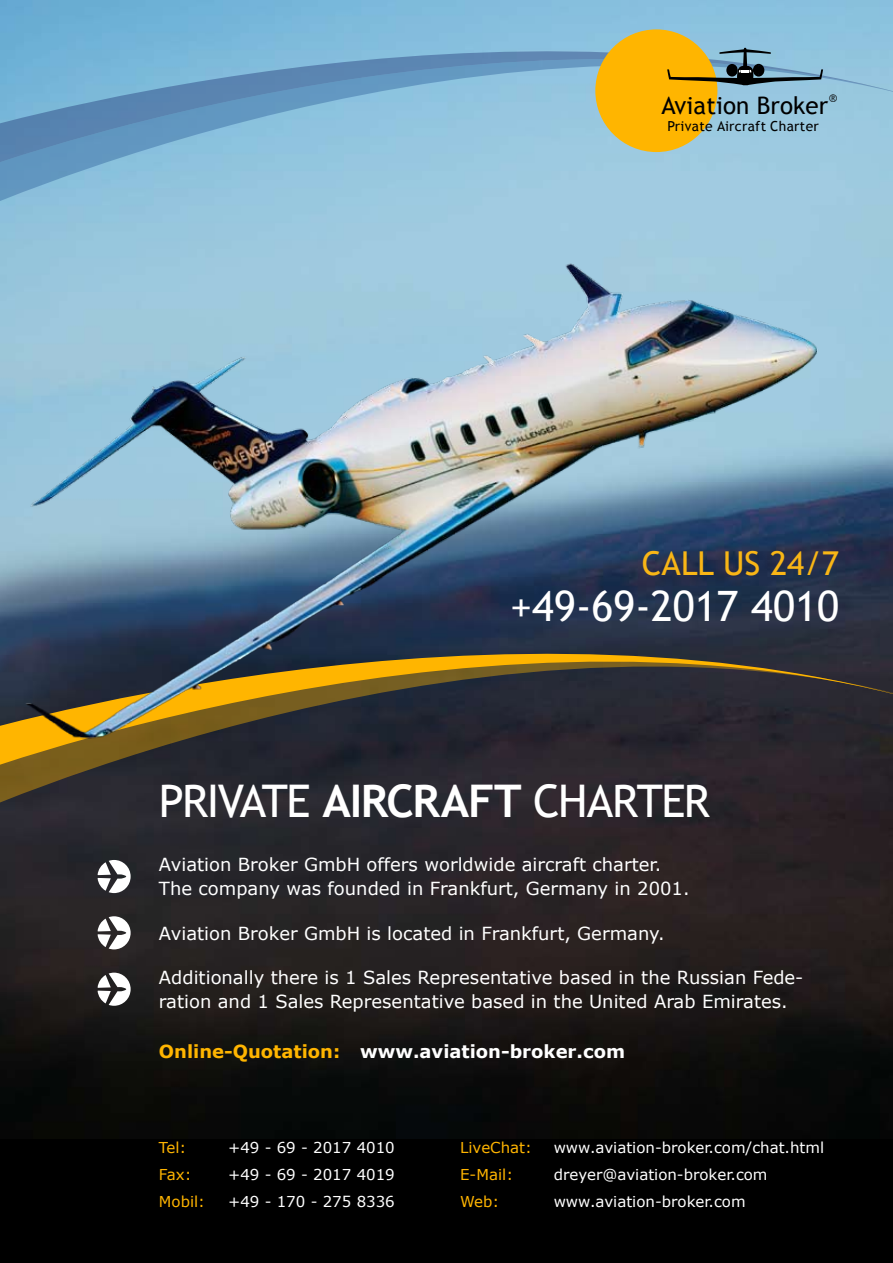
<style>
.page{position:relative;width:893px;height:1263px;background:#fff}
.page>*{position:absolute;margin:0;border:0;box-sizing:border-box;transform-origin:0 0}
.t1{font:45px "Trebuchet MS";letter-spacing:-.035em;color:#fff}
.t2{font:41.85px "Trebuchet MS";color:#fff}
.t3{font:32.85px "Trebuchet MS";color:#f9b616}
.t4{font:24.15px "Trebuchet MS";letter-spacing:.005em;color:#000}
.t5{font:18px/24px "Verdana";color:#fff}
.t6{font:700 18px "Verdana";color:#fff}
.t7{font:15px/27px "Verdana";color:#fff;text-align:justify}
.t8{font:15px/27px "Verdana";color:#ffb500}
.t9{font:13.8px "Trebuchet MS";letter-spacing:.02em;color:#000}
.t10{font:11.55px "Trebuchet MS";color:#000}
.s1{font-weight:700}
.s2{color:#ffb500}
</style>
<div class="page">
<div style="left:0;top:645px;width:893px;height:618px;background:#000"></div>
<img style="left:0;top:11px;width:893px;height:1127px">
<svg style="left:0;top:180px;width:893px;height:42px;background:#99c7de"></svg>
<svg style="left:98px;top:860px;width:33px;height:33px"></svg>
<svg style="left:98px;top:916px;width:33px;height:33px"></svg>
<svg style="left:98px;top:973px;width:33px;height:33px"></svg>
<svg style="left:0;top:50px;width:893px;height:130px;background:#84b6d4"></svg>
<div style="left:595px;top:29px;width:122px;height:123px;background:#ffb500;border-radius:50%"></div>
<svg style="left:667px;top:48px;width:156px;height:37px"></svg>
<svg style="left:0;top:0;width:893px;height:11px;background:#7cb8da"></svg>
<svg style="left:0;top:782px;width:893px;height:42px;background:#2b272d"></svg>
<svg style="left:0;top:566px;width:893px;height:216px;background:#323136"></svg>
<img style="left:13px;top:222px;width:816px;height:549px">
<h3 class="t4" style="left:661px;top:91px;width:168px">aviation Broker</h3>
<p class="t10" style="left:829px;top:91px;width:10px">®</p>
<p class="t9" style="left:668px;top:118px;width:153px">Private aircraft Charter</p>
<h3 class="t3" style="left:642px;top:544px;width:199px">call us 24/7</h3>
<h2 class="t2" style="left:510px;top:582px;width:330px">+49-69-2017 4010</h2>
<h1 class="t1" style="left:159px;top:774px;width:552px">Private <span class="s1">AIRCRAFT</span> Charter</h1>
<p class="t5" style="left:159px;top:853px;width:532px">Aviation Broker GmbH offers worldwide aircraft charter.<br>The company was founded in Frankfurt, Germany in 2001.</p>
<p class="t5" style="left:159px;top:921px;width:507px">Aviation Broker GmbH is located in Frankfurt, Germany.</p>
<p class="t5" style="left:159px;top:966px;width:646px">Additionally there is 1 Sales Representative based in the Russian Fede&shy;ration and 1 Sales Representative based in the United Arab Emirates.</p>
<p class="t6" style="left:159px;top:1040px;width:468px"><span class="s2">Online-Quotation:</span> www.aviation-broker.com</p>
<p class="t8" style="left:159px;top:1134px;width:48px">Tel:<br>Fax:<br>Mobil:</p>
<p class="t7" style="left:228px;top:1134px;width:168px">+49 - 69 - 2017 4010 +49 - 69 - 2017 4019 +49 - 170 - 275 8336</p>
<p class="t8" style="left:460px;top:1134px;width:73px">LiveChat:<br>E-Mail:<br>Web:</p>
<p class="t7" style="left:554px;top:1134px;width:272px;text-align:left">www.aviation-broker.com/chat.html dreyer@aviation-broker.com www.aviation-broker.com</p>
</div>
